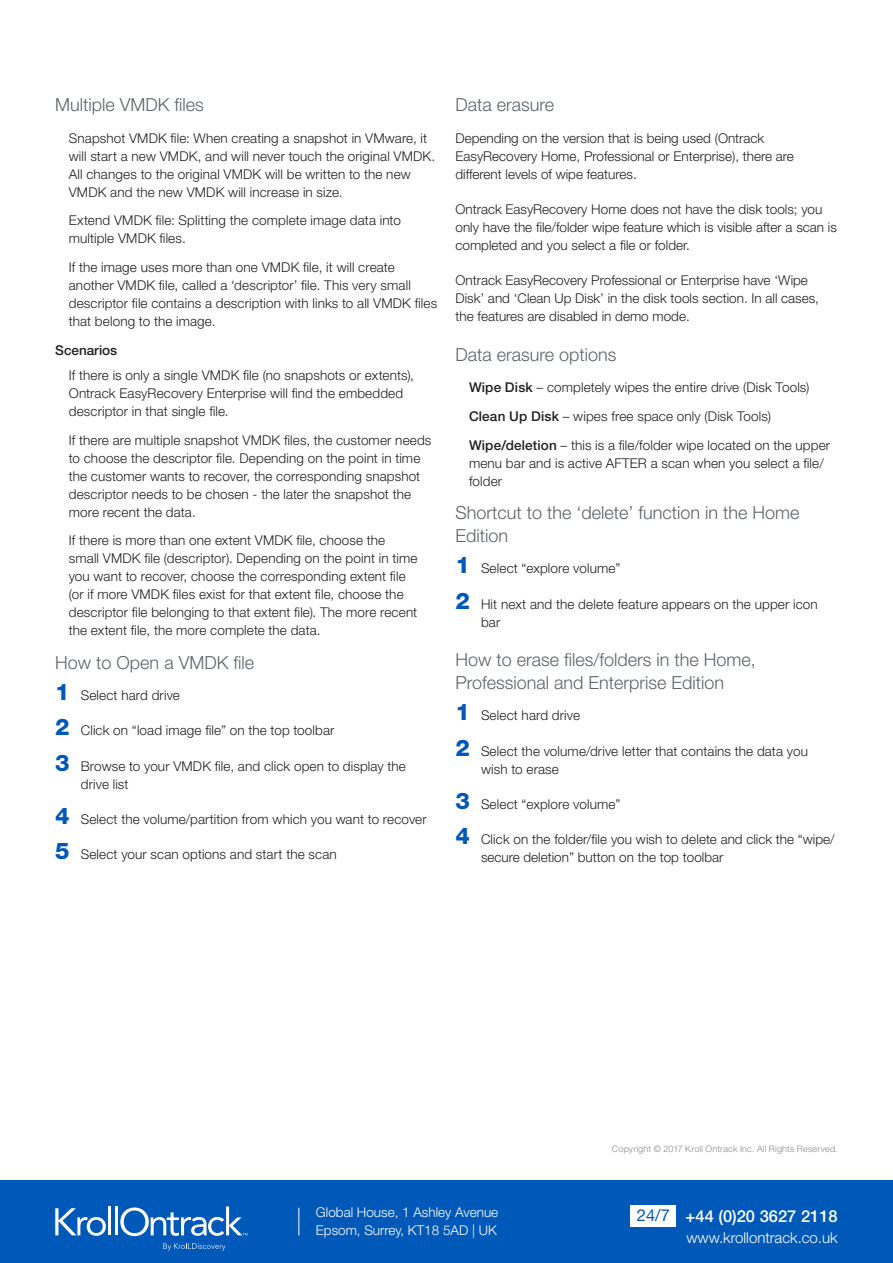
<style>
.page{position:relative;width:893px;height:1263px;background:#fff}
.page>*{position:absolute;margin:0;border:0;box-sizing:border-box;transform-origin:0 0}
.Subhead_1{font:300 18px/22.5px "Helvetica Neue LT Std";color:#5e6367}
.Phone{font:500 16.5px "Helvetica Neue LT Std";color:#fff}
.t1{font:16.5px "Helvetica Neue LT Std";color:#0058b8}
.Website{font:300 15px "Helvetica Neue LT Std";color:#fff}
.Body{font:300 13.5px/18px "Helvetica Neue LT Std";letter-spacing:.01em;color:#231f20}
.Physical_Address{font:300 13.5px "Helvetica Neue LT Std";color:#fff}
.Subhead_2{font:500 13.5px "Helvetica Neue LT Std";color:#231f20}
.t2{font:300 9px "Helvetica Neue LT Std";letter-spacing:.025em;color:#868a8e}
.s1{font-weight:800;font-size:22.95px;color:#0058b8}
.s2{font-weight:500}
</style>
<div class="page">
<div style="left:0;top:1180px;width:893px;height:83px;background:#0058b8"></div>
<svg style="left:55px;top:1208px;width:51px;height:28px"></svg>
<hr style="left:108px;top:1206px;width:3px;height:29px;background:#fff">
<hr style="left:115px;top:1206px;width:3px;height:29px;background:#fff">
<svg style="left:120px;top:1206px;width:127px;height:30px"></svg>
<svg style="left:163px;top:1243px;width:62px;height:8px"></svg>
<svg style="left:298px;top:1208px;width:1px;height:27px"></svg>
<div style="left:630px;top:1205px;width:46px;height:21px;background:#fff"></div>
<p class="Subhead_1" style="left:55px;top:93px;width:150px">Multiple VMDK files</p>
<p class="Body" style="left:69px;top:128px;width:368px">Snapshot VMDK file: When creating a snapshot in VMware, it will start a new VMDK, and will never touch the original VMDK.<br>All changes to the original VMDK will be written to the new VMDK and the new VMDK will increase in size.</p>
<p class="Body" style="left:69px;top:211px;width:334px">Extend VMDK file: Splitting the complete image data into multiple VMDK files.</p>
<p class="Body" style="left:69px;top:258px;width:370px">If the image uses more than one VMDK file, it will create another VMDK file, called a ‘descriptor’ file. This very small descriptor file contains a description with links to all VMDK files that belong to the image.</p>
<p class="Subhead_2" style="left:55px;top:342px;width:64px">Scenarios</p>
<p class="Body" style="left:69px;top:366px;width:347px">If there is only a single VMDK file (no snapshots or extents),<br>Ontrack EasyRecovery Enterprise will find the embedded descriptor in that single file.</p>
<p class="Body" style="left:69px;top:430px;width:364px">If there are multiple snapshot VMDK files, the customer needs to choose the descriptor file. Depending on the point in time the customer wants to recover, the corresponding snapshot descriptor needs to be chosen - the later the snapshot the more recent the data.</p>
<p class="Body" style="left:69px;top:531px;width:350px">If there is more than one extent VMDK file, choose the small VMDK file (descriptor). Depending on the point in time you want to recover, choose the corresponding extent file (or if more VMDK files exist for that extent file, choose the descriptor file belonging to that extent file). The more recent the extent file, the more complete the data.</p>
<p class="Subhead_1" style="left:55px;top:651px;width:200px">How to Open a VMDK file</p>
<p class="Body" style="left:55px;top:686px;width:126px"><span class="s1">1</span> Select hard drive</p>
<p class="Body" style="left:55px;top:721px;width:281px"><span class="s1">2</span> Click on “load image file” on the top toolbar</p>
<p class="Body" style="left:81px;top:757px;width:327px;text-indent:-26px"><span class="s1">3</span> Browse to your VMDK file, and click open to display the drive list</p>
<p class="Body" style="left:55px;top:810px;width:373px"><span class="s1">4</span> Select the volume/partition from which you want to recover</p>
<p class="Body" style="left:55px;top:845px;width:283px"><span class="s1">5</span> Select your scan options and start the scan</p>
<p class="Subhead_1" style="left:455px;top:93px;width:100px">Data erasure</p>
<p class="Body" style="left:455px;top:128px;width:340px">Depending on the version that is being used (Ontrack<br>EasyRecovery Home, Professional or Enterprise), there are different levels of wipe features.</p>
<p class="Body" style="left:455px;top:200px;width:383px">Ontrack EasyRecovery Home does not have the disk tools; you only have the file/folder wipe feature which is visible after a scan is completed and you select a file or folder.</p>
<p class="Body" style="left:455px;top:271px;width:365px">Ontrack EasyRecovery Professional or Enterprise have ‘Wipe<br>Disk’ and ‘Clean Up Disk’ in the disk tools section. In all cases, the features are disabled in demo mode.</p>
<p class="Subhead_1" style="left:455px;top:343px;width:163px">Data erasure options</p>
<p class="Body" style="left:469px;top:378px;width:342px"><span class="s2">Wipe Disk</span> – completely wipes the entire drive (Disk Tools)</p>
<p class="Body" style="left:469px;top:407px;width:304px"><span class="s2">Clean Up Disk</span> – wipes free space only (Disk Tools)</p>
<p class="Body" style="left:469px;top:436px;width:363px"><span class="s2">Wipe/deletion</span> – this is a file/folder wipe located on the upper menu bar and is active AFTER a scan when you select a file/ folder</p>
<p class="Subhead_1" style="left:455px;top:501px;width:346px">Shortcut to the ‘delete’ function in the Home<br>Edition</p>
<p class="Body" style="left:455px;top:559px;width:166px"><span class="s1">1</span> Select “explore volume”</p>
<p class="Body" style="left:481px;top:595px;width:338px;text-indent:-26px"><span class="s1">2</span> Hit next and the delete feature appears on the upper icon bar</p>
<p class="Subhead_1" style="left:455px;top:648px;width:302px">How to erase files/folders in the Home,<br>Professional and Enterprise Edition</p>
<p class="Body" style="left:455px;top:706px;width:126px"><span class="s1">1</span> Select hard drive</p>
<p class="Body" style="left:481px;top:742px;width:328px;text-indent:-26px"><span class="s1">2</span> Select the volume/drive letter that contains the data you wish to erase</p>
<p class="Body" style="left:455px;top:795px;width:166px"><span class="s1">3</span> Select “explore volume”</p>
<p class="Body" style="left:481px;top:830px;width:355px;text-indent:-26px"><span class="s1">4</span> Click on the folder/file you wish to delete and click the “wipe/ secure deletion” button on the top toolbar</p>
<p class="t2" style="left:612px;top:1144px;width:227px">Copyright © 2017 Kroll Ontrack Inc. All Rights Reserved.</p>
<p class="Physical_Address" style="left:316px;top:1204px;width:184px">Global House, 1 Ashley Avenue</p>
<p class="Physical_Address" style="left:316px;top:1222px;width:182px">Epsom, Surrey, KT18 5AD | UK</p>
<p class="t1" style="left:637px;top:1206px;width:35px">24/7</p>
<p class="Phone" style="left:686px;top:1206px;width:154px">+44 (0)20 3627 2118</p>
<p class="Website" style="left:686px;top:1228px;width:153px">www.krollontrack.co.uk</p>
</div>
